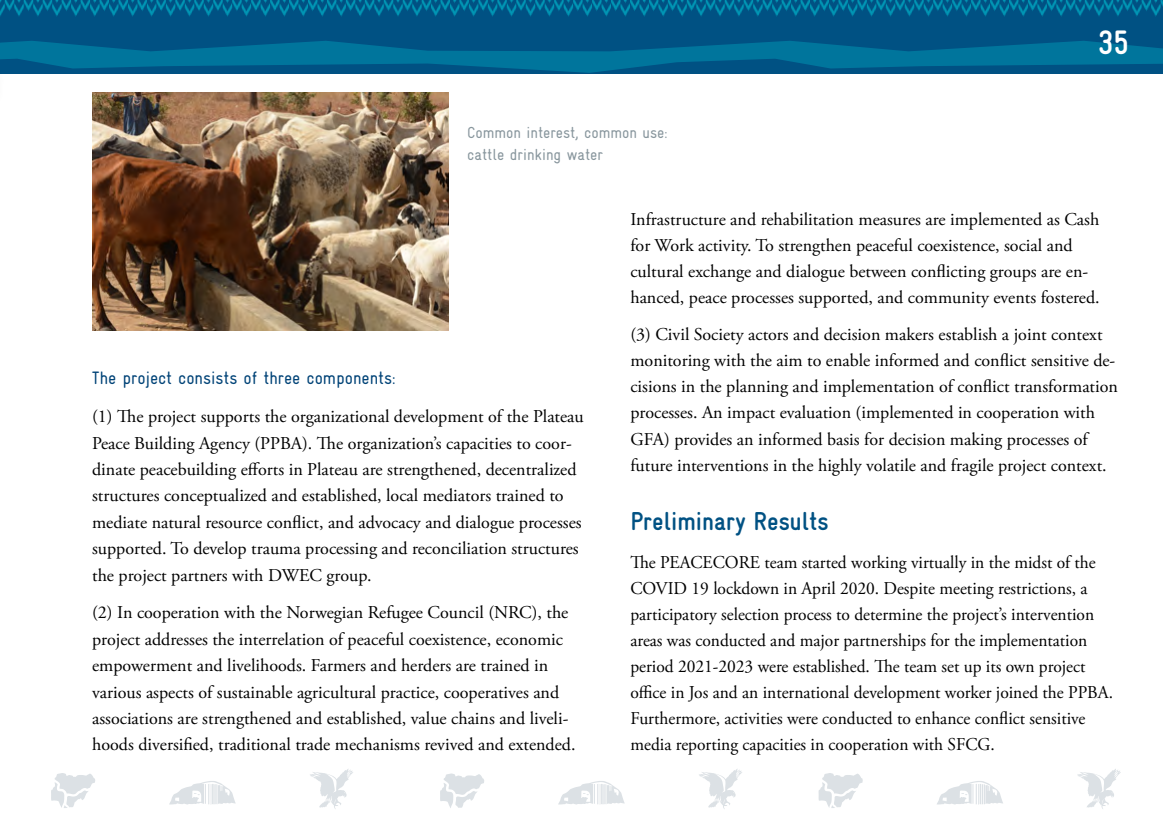
<style>
.page{position:relative;width:1163px;height:823px;background:#fff}
.page>*{position:absolute;margin:0;border:0;box-sizing:border-box;transform-origin:0 0}
.t1{font:700 condensed 34px "Gravur";color:#fff}
.headline_peace_secur{font:700 condensed 26px "Gravur";color:#005183}
.fließtext{font:18px/26px "Adobe Garamond Pro";color:#000}
.kleine_headline_peac{font:condensed 18px "Gravur";color:#004377}
.Beschriftung_Grafike{font:condensed 16px/22px "Gravur";color:#88969d}
</style>
<div class="page">
<div style="left:0;top:0;width:1162px;height:74px;background:#005183"></div>
<svg style="left:6px;top:41px;width:1156px;height:32px"></svg>
<svg style="left:0;top:0;width:1162px;height:17px"></svg>
<svg style="left:310px;top:769px;width:43px;height:40px"></svg>
<svg style="left:558px;top:781px;width:66px;height:23px"></svg>
<svg style="left:818px;top:773px;width:44px;height:34px"></svg>
<svg style="left:1077px;top:769px;width:43px;height:40px"></svg>
<svg style="left:169px;top:781px;width:67px;height:23px"></svg>
<svg style="left:937px;top:781px;width:66px;height:23px"></svg>
<svg style="left:440px;top:773px;width:44px;height:34px"></svg>
<svg style="left:699px;top:769px;width:43px;height:40px"></svg>
<svg style="left:51px;top:773px;width:44px;height:34px"></svg>
<div style="left:0;top:25px;width:6px;height:253px;background:#000;opacity:.3"></div>
<img style="left:92px;top:93px;width:356px;height:237px">
<p class="Beschriftung_Grafike" style="left:467px;top:121px;width:202px">Common interest, common use: cattle drinking water</p>
<h1 class="t1" style="left:1097px;top:23px;width:33px">35</h1>
<p class="kleine_headline_peac" style="left:92px;top:368px;width:305px">The project consists of three components:</p>
<p class="fließtext" style="left:92px;top:403px;width:493px">(1) The project supports the organizational development of the Plateau Peace Building Agency (PPBA). The organization’s capacities to coor&shy;dinate peacebuilding efforts in Plateau are strengthened, decentralized structures conceptualized and established, local mediators trained to mediate natural resource conflict, and advocacy and dialogue processes supported. To develop trauma processing and reconciliation structures the project partners with DWEC group.</p>
<p class="fließtext" style="left:92px;top:599px;width:485px">(2) In cooperation with the Norwegian Refugee Council (NRC), the project addresses the interrelation of peaceful coexistence, economic empowerment and livelihoods. Farmers and herders are trained in various aspects of sustainable agricultural practice, cooperatives and associations are strengthened and established, value chains and liveli&shy;hoods diversified, traditional trade mechanisms revived and extended.</p>
<p class="fließtext" style="left:630px;top:206px;width:471px">Infrastructure and rehabilitation measures are implemented as Cash for Work activity. To strengthen peaceful coexistence, social and cultural exchange and dialogue between conflicting groups are en&shy;hanced, peace processes supported, and community events fostered.</p>
<p class="fließtext" style="left:630px;top:322px;width:489px">(3) Civil Society actors and decision makers establish a joint context monitoring with the aim to enable informed and conflict sensitive de&shy;cisions in the planning and implementation of conflict transformation processes. An impact evaluation (implemented in cooperation with GFA) provides an informed basis for decision making processes of future interventions in the highly volatile and fragile project context.</p>
<p class="headline_peace_secur" style="left:630px;top:506px;width:200px">Preliminary Results</p>
<p class="fließtext" style="left:630px;top:549px;width:484px">The PEACECORE team started working virtually in the midst of the COVID 19 lockdown in April 2020. Despite meeting restrictions, a participatory selection process to determine the project’s intervention areas was conducted and major partnerships for the implementation period 2021-2023 were established. The team set up its own project office in Jos and an international development worker joined the PPBA.<br>Furthermore, activities were conducted to enhance conflict sensitive media reporting capacities in cooperation with SFCG.</p>
</div>
